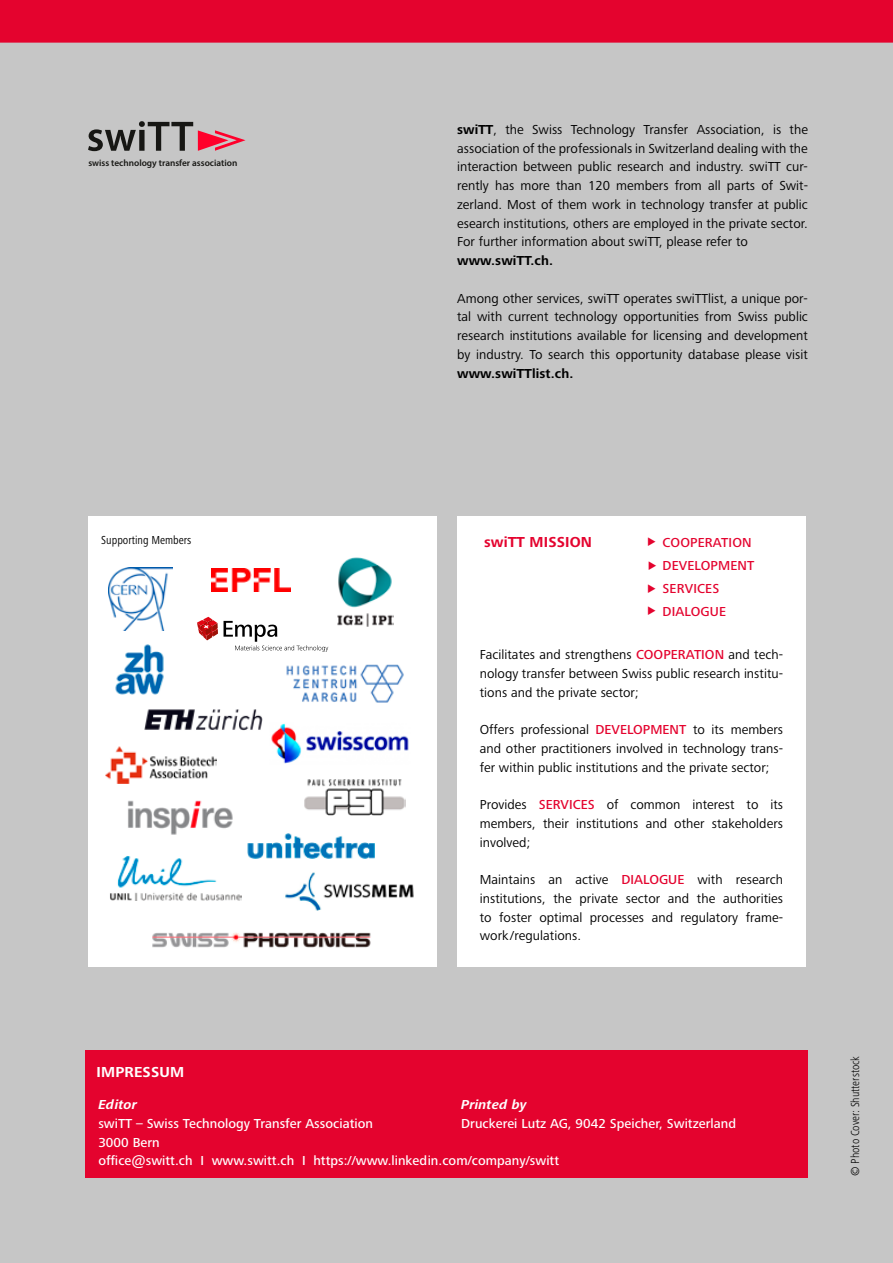
<style>
.page{position:relative;width:893px;height:1263px;background:#c6c6c6}
.page>*{position:absolute;margin:0;border:0;box-sizing:border-box;transform-origin:0 0}
.t1{font:700 15px "Frutiger Next Pro";letter-spacing:.01em;color:#e4032e}
.t2{font:700 15px "Frutiger Next Pro";letter-spacing:.01em;color:#fff}
.t3{font:13.5px/18.8px "Frutiger Next Pro";letter-spacing:.005em;color:#000;text-align:justify}
.t4{font:500 13.5px/18.8px "Frutiger Next Pro";letter-spacing:.005em;color:#fff}
.t5{font:500 13.5px/23px "Frutiger Next Pro";letter-spacing:.01em;color:#e4032e}
.t6{font:700 13.5px "Frutiger Next Pro";letter-spacing:.01em;color:#000}
.t7{font:italic 700 13.5px "Frutiger Next Pro";letter-spacing:.01em;color:#fff}
.t8{font:300 condensed 12px "Frutiger Next Pro";color:#000}
.t9{font:condensed 12px "Frutiger Next Pro";color:#000}
.t10{font:600 9.3px "Myriad Pro";color:#171714}
.s1{font-weight:700}
.s2{font-weight:500;color:#e4032e}
</style>
<div class="page">
<div style="left:0;top:0;width:893px;height:43px;background:#e4032e"></div>
<div style="left:85px;top:1050px;width:723px;height:128px;background:#e4032e"></div>
<div style="left:457px;top:516px;width:349px;height:451px;background:#fff"></div>
<div style="left:88px;top:516px;width:348px;height:451px;background:#fff"></div>
<svg style="left:88px;top:121px;width:158px;height:30px"></svg>
<img style="left:211px;top:568px;width:80px;height:23px">
<img style="left:108px;top:568px;width:65px;height:63px">
<img style="left:337px;top:557px;width:56px;height:70px">
<img style="left:115px;top:644px;width:49px;height:51px">
<svg style="left:197px;top:617px;width:21px;height:23px"></svg>
<svg style="left:224px;top:621px;width:104px;height:31px"></svg>
<img style="left:145px;top:709px;width:118px;height:21px">
<img style="left:286px;top:664px;width:118px;height:39px">
<img style="left:304px;top:779px;width:102px;height:37px">
<img style="left:128px;top:800px;width:105px;height:35px">
<img style="left:105px;top:747px;width:111px;height:36px">
<img style="left:247px;top:833px;width:128px;height:26px">
<img style="left:271px;top:723px;width:138px;height:41px">
<img style="left:285px;top:872px;width:129px;height:38px">
<img style="left:110px;top:856px;width:132px;height:44px">
<img style="left:152px;top:932px;width:219px;height:16px">
<p class="t10" style="left:88px;top:157px;width:151px">swiss technology transfer association</p>
<p class="t3" style="left:457px;top:120px;width:352px"><span class="s1">swiTT</span>, the Swiss Technology Transfer Association, is the association of the professionals in Switzerland dealing with the interaction between public research and industry. swiTT cur&shy;rently has more than 120 members from all parts of Swit&shy;zerland. Most of them work in technology transfer at public esearch institutions, others are employed in the private sector.<br>For further information about swiTT, please refer to</p>
<p class="t6" style="left:457px;top:253px;width:97px">www.swiTT.ch.</p>
<p class="t3" style="left:457px;top:289px;width:352px">Among other services, swiTT operates swiTTlist, a unique por&shy;tal with current technology opportunities from Swiss public research institutions available for licensing and development by industry. To search this opportunity database please visit</p>
<p class="t6" style="left:457px;top:365px;width:118px">www.swiTTlist.ch.</p>
<p class="t9" style="left:101px;top:534px;width:92px">Supporting Members</p>
<p class="t2" style="left:97px;top:1064px;width:89px">IMPRESSUM</p>
<p class="t1" style="left:484px;top:533px;width:109px">swiTT MISSION</p>
<p class="t5" style="left:663px;top:530px;width:93px">COOPERATION<br>DEVELOPMENT<br>SERVICES<br>DIALOGUE</p>
<p class="t3" style="left:480px;top:645px;width:305px">Facilitates and strengthens <span class="s2">COOPERATION</span> and tech&shy;nology transfer between Swiss public research institu&shy;tions and the private sector;</p>
<p class="t3" style="left:480px;top:720px;width:305px">Offers professional <span class="s2">DEVELOPMENT</span> to its members and other practitioners involved in technology trans&shy;fer within public institutions and the private sector;</p>
<p class="t3" style="left:480px;top:795px;width:305px">Provides <span class="s2">SERVICES</span> of common interest to its members, their institutions and other stakeholders involved;</p>
<p class="t3" style="left:480px;top:870px;width:305px">Maintains an active <span class="s2">DIALOGUE</span> with research institutions, the private sector and the authorities to foster optimal processes and regulatory frame&shy;work/regulations.</p>
<p class="t7" style="left:98px;top:1097px;width:40px">Editor</p>
<p class="t4" style="left:98px;top:1114px;width:462px">swiTT – Swiss Technology Transfer Association<br>3000 Bern<br>office@switt.ch I www.switt.ch I https://www.linkedin.com/company/switt</p>
<p class="t7" style="left:461px;top:1097px;width:67px">Printed by</p>
<p class="t4" style="left:461px;top:1114px;width:276px">Druckerei Lutz AG, 9042 Speicher, Switzerland</p>
<p class="t8" style="left:848px;top:1176px;width:121px;rotate:-90deg">© Photo Cover: Shutterstock</p>
</div>
